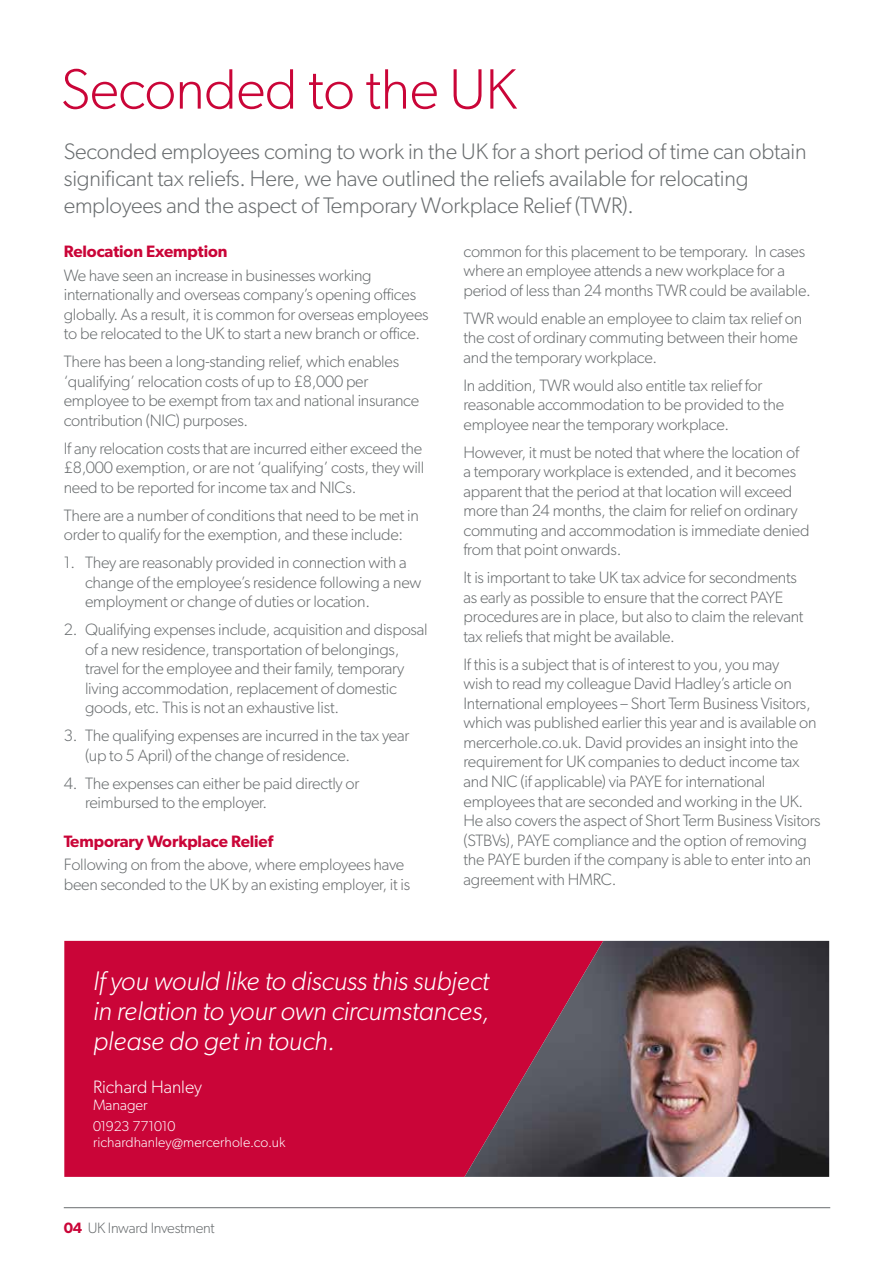
<style>
.page{position:relative;width:893px;height:1263px;background:#fff}
.page>*{position:absolute;margin:0;border:0;box-sizing:border-box;transform-origin:0 0}
.t1{font:300 57px "Gibson";letter-spacing:-.01em;color:#ca0538}
.t2{font:italic 300 27px/30px "Gibson";letter-spacing:-.005em;color:#fff;text-align:justify}
.t3{font:300 22.5px/27px "Gibson";letter-spacing:-.01em;color:#696d6f}
.t4{font:300 18px "Gibson";color:#fff}
.t5{font:300 16.5px/19.5px "Gibson";letter-spacing:-.015em;color:#696d6f}
.t6{font:600 16.5px "Gibson";letter-spacing:-.005em;color:#ca0538}
.t7{font:300 15px "Gibson";letter-spacing:-.015em;color:#696d6f}
.t8{font:300 15px "Gibson";color:#fff}
.t9{font:300 14.25px/15.8px "Gibson";letter-spacing:.005em;color:#fff}
.s1{font-weight:600;color:#ca0538}
</style>
<div class="page">
<hr style="left:64px;top:1207px;width:766px;height:1px;background:#696d6f">
<div style="left:64px;top:941px;width:401px;height:236px;background:#ca0538"></div>
<img style="left:465px;top:941px;width:364px;height:236px">
<h1 class="t1" style="left:61px;top:55px;width:457px">Seconded to the UK</h1>
<h3 class="t3" style="left:64px;top:137px;width:744px">Seconded employees coming to work in the UK for a short period of time can obtain significant tax reliefs. Here, we have outlined the reliefs available for relocating employees and the aspect of Temporary Workplace Relief (TWR).</h3>
<p class="t6" style="left:64px;top:241px;width:165px">Relocation Exemption</p>
<p class="t5" style="left:64px;top:265px;width:366px">We have seen an increase in businesses working internationally and overseas company’s opening offices globally. As a result, it is common for overseas employees to be relocated to the UK to start a new branch or office.</p>
<p class="t5" style="left:64px;top:351px;width:357px">There has been a long-standing relief, which enables ‘qualifying’ relocation costs of up to £8,000 per employee to be exempt from tax and national insurance contribution (NIC) purposes.</p>
<p class="t5" style="left:64px;top:438px;width:362px">If any relocation costs that are incurred either exceed the £8,000 exemption, or are not ‘qualifying’ costs, they will need to be reported for income tax and NICs.</p>
<p class="t5" style="left:64px;top:505px;width:357px">There are a number of conditions that need to be met in order to qualify for the exemption, and these include:</p>
<p class="t5" style="left:85px;top:552px;width:338px;text-indent:-21px">1. They are reasonably provided in connection with a change of the employee’s residence following a new employment or change of duties or location.</p>
<p class="t5" style="left:85px;top:619px;width:344px;text-indent:-21px">2. Qualifying expenses include, acquisition and disposal of a new residence, transportation of belongings, travel for the employee and their family, temporary living accommodation, replacement of domestic goods, etc. This is not an exhaustive list.</p>
<p class="t5" style="left:85px;top:725px;width:326px;text-indent:-21px">3. The qualifying expenses are incurred in the tax year (up to 5 April) of the change of residence.</p>
<p class="t5" style="left:85px;top:773px;width:276px;text-indent:-21px">4. The expenses can either be paid directly or reimbursed to the employer.</p>
<p class="t6" style="left:64px;top:831px;width:211px">Temporary Workplace Relief</p>
<p class="t5" style="left:64px;top:855px;width:348px">Following on from the above, where employees have been seconded to the UK by an existing employer, it is</p>
<p class="t5" style="left:463px;top:241px;width:349px">common for this placement to be temporary. In cases where an employee attends a new workplace for a period of less than 24 months TWR could be available.</p>
<p class="t5" style="left:463px;top:308px;width:340px">TWR would enable an employee to claim tax relief on the cost of ordinary commuting between their home and the temporary workplace.</p>
<p class="t5" style="left:463px;top:375px;width:322px">In addition, TWR would also entitle tax relief for reasonable accommodation to be provided to the employee near the temporary workplace.</p>
<p class="t5" style="left:463px;top:442px;width:348px">However, it must be noted that where the location of a temporary workplace is extended, and it becomes apparent that the period at that location will exceed more than 24 months, the claim for relief on ordinary commuting and accommodation is immediate denied from that point onwards.</p>
<p class="t5" style="left:463px;top:568px;width:342px">It is important to take UK tax advice for secondments as early as possible to ensure that the correct PAYE procedures are in place, but also to claim the relevant tax reliefs that might be available.</p>
<p class="t5" style="left:463px;top:654px;width:359px">If this is a subject that is of interest to you, you may<br>wish to read my colleague David Hadley’s article on International employees – Short Term Business Visitors, which was published earlier this year and is available on mercerhole.co.uk. David provides an insight into the requirement for UK companies to deduct income tax and NIC (if applicable) via PAYE for international employees that are seconded and working in the UK.<br>He also covers the aspect of Short Term Business Visitors (STBVs), PAYE compliance and the option of removing the PAYE burden if the company is able to enter into an agreement with HMRC.</p>
<h2 class="t2" style="left:93px;top:965px;width:398px">If you would like to discuss this subject in relation to your own circumstances, please do get in touch.</h2>
<p class="t4" style="left:93px;top:1076px;width:111px">Richard Hanley</p>
<p class="t8" style="left:93px;top:1096px;width:56px">Manager</p>
<p class="t9" style="left:93px;top:1118px;width:194px">01923 771010 richardhanley@mercerhole.co.uk</p>
<p class="t7" style="left:64px;top:1219px;width:152px"><span class="s1">04</span> UK Inward Investment</p>
</div>
